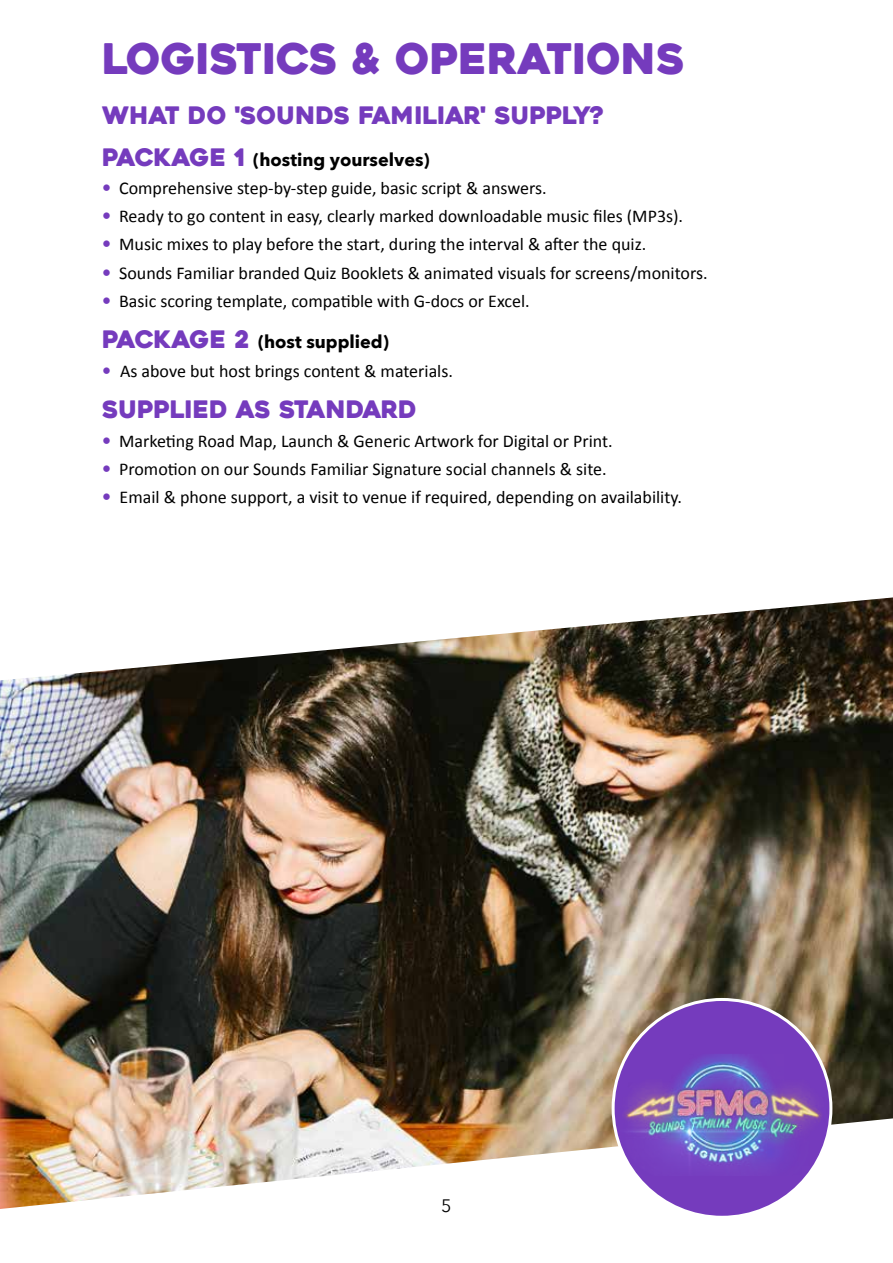
<style>
.page{position:relative;width:893px;height:1263px;background:#fff}
.page>*{position:absolute;margin:0;border:0;box-sizing:border-box;transform-origin:0 0}
.t1{font:42px "Heavitas";color:#753bbd}
.t2{font:24px "Heavitas";color:#753bbd}
.t3{font:18px "Calibri";color:#000}
.t4{font:700 18px "Avenir Next";color:#000}
.t5{font:18px "Avenir Next";color:#000}
.s1{font-family:"Heavitas";font-weight:400;font-size:24px;color:#753bbd}
.s2{font-family:"Avenir Next";color:#753bbd}
</style>
<div class="page">
<img style="left:0;top:597px;width:893px;height:612px">
<div style="left:613px;top:999px;width:218px;height:218px;background:#753bbd;border-radius:50%"></div>
<img style="left:620px;top:1054px;width:210px;height:122px">
<h1 class="t1" style="left:102px;top:33px;width:584px">LOGISTICS &amp; OPERATIONS</h1>
<h2 class="t2" style="left:102px;top:101px;width:503px">WHAT DO 'SOUNDS FAMILIAR' SUPPLY?</h2>
<p class="t4" style="left:102px;top:144px;width:329px"><span class="s1">PACKAGE 1</span> (hosting yourselves)</p>
<p class="t3" style="left:102px;top:177px;width:446px"><span class="s2">•</span> Comprehensive step-by-step guide, basic script &amp; answers.</p>
<p class="t3" style="left:102px;top:205px;width:583px"><span class="s2">•</span> Ready to go content in easy, clearly marked downloadable music files (MP3s).</p>
<p class="t3" style="left:102px;top:233px;width:546px"><span class="s2">•</span> Music mixes to play before the start, during the interval &amp; after the quiz.</p>
<p class="t3" style="left:102px;top:261px;width:607px"><span class="s2">•</span> Sounds Familiar branded Quiz Booklets &amp; animated visuals for screens/monitors.</p>
<p class="t3" style="left:102px;top:290px;width:429px"><span class="s2">•</span> Basic scoring template, compatible with G-docs or Excel.</p>
<p class="t4" style="left:102px;top:327px;width:288px"><span class="s1">PACKAGE 2</span> (host supplied)</p>
<p class="t3" style="left:102px;top:359px;width:352px"><span class="s2">•</span> As above but host brings content &amp; materials.</p>
<h2 class="t2" style="left:102px;top:395px;width:316px">SUPPLIED AS STANDARD</h2>
<p class="t3" style="left:102px;top:429px;width:512px"><span class="s2">•</span> Marketing Road Map, Launch &amp; Generic Artwork for Digital or Print.</p>
<p class="t3" style="left:102px;top:457px;width:506px"><span class="s2">•</span> Promotion on our Sounds Familiar Signature social channels &amp; site.</p>
<p class="t3" style="left:102px;top:486px;width:581px"><span class="s2">•</span> Email &amp; phone support, a visit to venue if required, depending on availability.</p>
<p class="t5" style="left:441px;top:1190px;width:12px">5</p>
</div>
